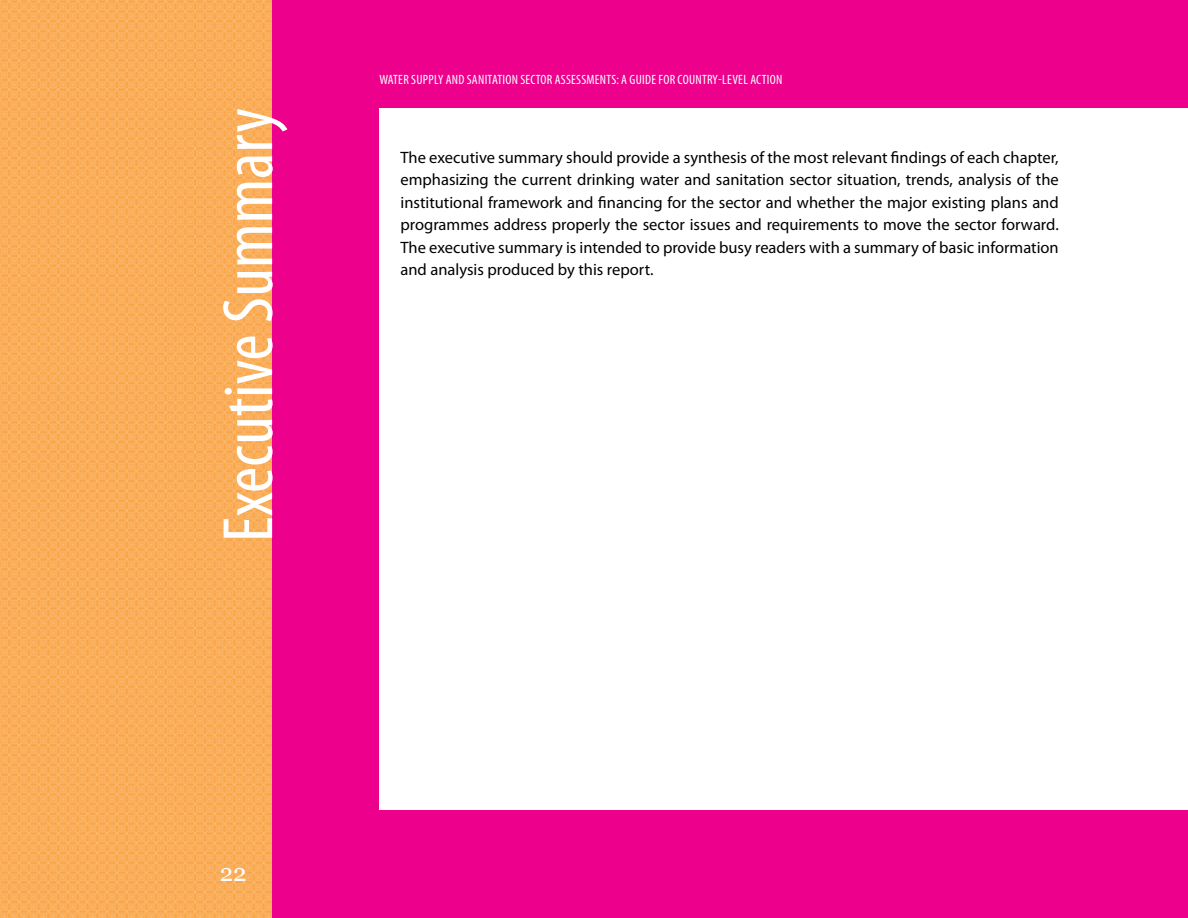
<style>
.page{position:relative;width:1188px;height:918px;background:#fff}
.page>*{position:absolute;margin:0;border:0;box-sizing:border-box;transform-origin:0 0}
.t1{font:condensed 72px "Myriad Pro";color:#fff}
.t2{font:24px "Georgia";color:#fff}
.t3{font:16.5px/22.5px "Myriad Pro";color:#000;text-align:justify}
.t4{font:condensed 13.5px "Myriad Pro";letter-spacing:.02em;color:#fff}
</style>
<div class="page">
<div style="left:271px;top:0;width:917px;height:918px;background:#ec008c"></div>
<div style="left:379px;top:108px;width:809px;height:702px;background:#fff"></div>
<img style="left:0;top:0;width:271px;height:918px">
<h1 class="t1" style="left:209px;top:542px;width:436px;rotate:-90deg">EXECUTIVE SUMMARY</h1>
<p class="t4" style="left:379px;top:72px;width:94px">WATER SU PPLY AN D SANITATION</p>
<p class="t4" style="left:520px;top:72px;width:165px">SECTOR ASSESSMENTS: A GUI DE FOR COUNT</p>
<p class="t4" style="left:707px;top:72px;width:50px">RY-LEVEL ACTION</p>
<p class="t3" style="left:401px;top:146px;width:660px">The executive summary should provide a synthesis of the most relevant findings of each chapter, emphasizing the current drinking water and sanitation sector situation, trends, analysis of the institutional framework and financing for the sector and whether the major existing plans and programmes address properly the sector issues and requirements to move the sector forward.<br>The executive summary is intended to provide busy readers with a summary of basic information and analysis produced by this report.</p>
<h2 class="t2" style="left:220px;top:859px;width:28px">22</h2>
</div>
